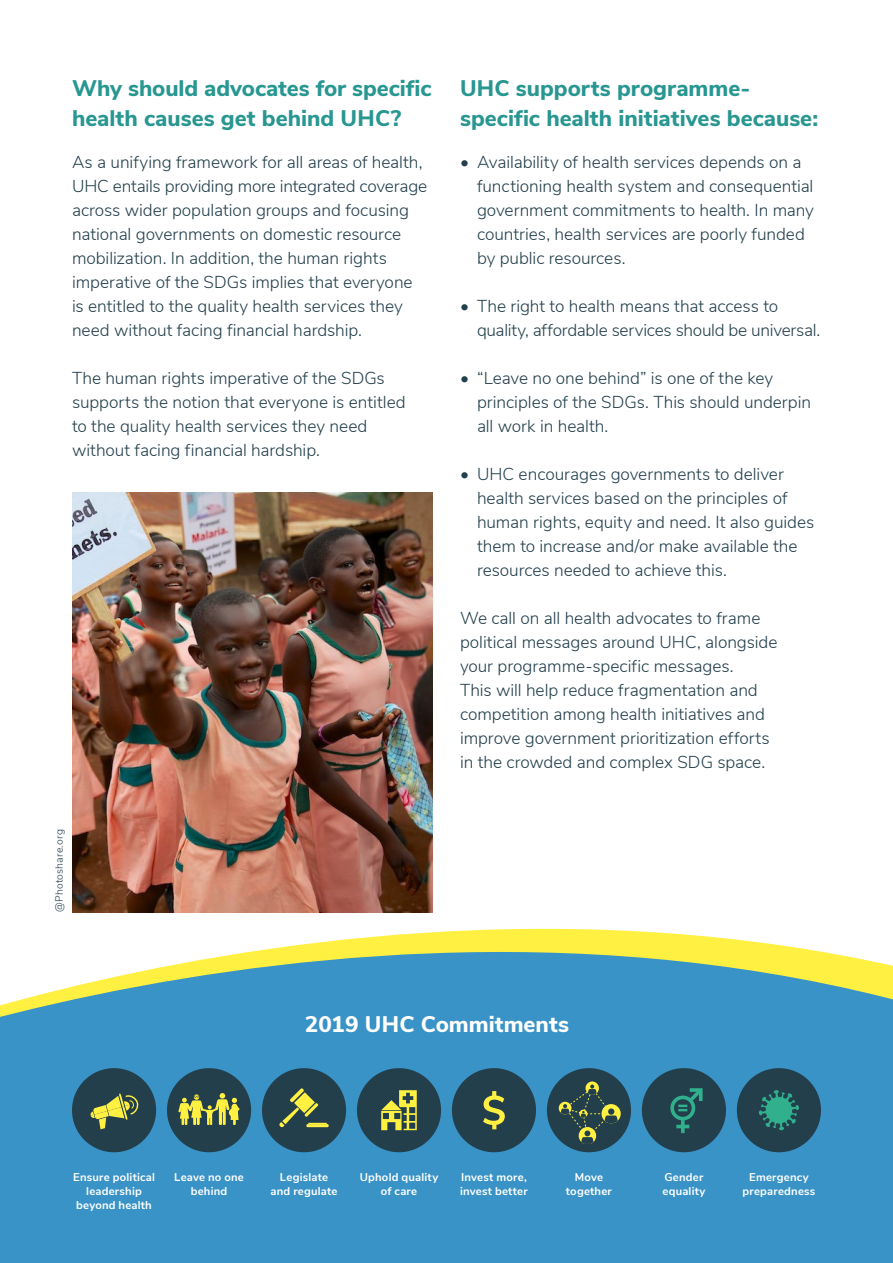
<style>
.page{position:relative;width:893px;height:1263px;background:#fff}
.page>*{position:absolute;margin:0;border:0;box-sizing:border-box;transform-origin:0 0}
.t1{font:800 22.5px/30px "Nunito Sans";color:#289691}
.t2{font:800 22.5px "Nunito Sans";color:#fff}
.t3{font:300 17.25px/24px "Nunito Sans";letter-spacing:-.005em;color:#233f4c}
.t4{font:700 11.25px/14.2px "Nunito Sans";letter-spacing:.02em;color:#fff;text-align:center}
.t5{font:300 10.5px "Nunito Sans";letter-spacing:.015em;color:#233f4c}
</style>
<div class="page">
<img style="left:72px;top:492px;width:361px;height:261px">
<img style="left:72px;top:753px;width:361px;height:23px">
<svg style="left:0;top:776px;width:893px;height:487px;fill:#3a93c6"></svg>
<div style="left:72px;top:1068px;width:84px;height:84px;background:#233f4c;border-radius:50%"></div>
<svg style="left:90px;top:1093px;width:49px;height:36px"></svg>
<div style="left:452px;top:1068px;width:84px;height:84px;background:#233f4c;border-radius:50%"></div>
<svg style="left:483px;top:1091px;width:22px;height:38px"></svg>
<div style="left:167px;top:1068px;width:84px;height:84px;background:#233f4c;border-radius:50%"></div>
<svg style="left:178px;top:1093px;width:62px;height:32px"></svg>
<div style="left:547px;top:1068px;width:84px;height:84px;background:#233f4c;border-radius:50%"></div>
<svg style="left:585px;top:1081px;width:14px;height:14px"></svg>
<svg style="left:601px;top:1104px;width:20px;height:19px"></svg>
<div style="left:559px;top:1102px;width:12px;height:12px;background:#fff042;border-radius:50%"></div>
<svg style="left:561px;top:1084px;width:58px;height:60px"></svg>
<div style="left:262px;top:1068px;width:84px;height:84px;background:#233f4c;border-radius:50%"></div>
<hr style="left:306px;top:1124px;width:23px;height:3px;background:#fff042">
<svg style="left:279px;top:1088px;width:48px;height:39px"></svg>
<div style="left:642px;top:1068px;width:84px;height:84px;background:#233f4c;border-radius:50%"></div>
<div style="left:670px;top:1095px;width:25px;height:25px;border:4px solid #30b08c;border-radius:50%"></div>
<svg style="left:681px;top:1120px;width:4px;height:13px"></svg>
<svg style="left:676px;top:1125px;width:13px;height:3px"></svg>
<svg style="left:678px;top:1088px;width:25px;height:23px"></svg>
<div style="left:357px;top:1068px;width:84px;height:84px;background:#233f4c;border-radius:50%"></div>
<svg style="left:381px;top:1090px;width:36px;height:40px"></svg>
<div style="left:737px;top:1068px;width:84px;height:84px;background:#233f4c;border-radius:50%"></div>
<svg style="left:759px;top:1090px;width:40px;height:40px"></svg>
<h1 class="t1" style="left:72px;top:72px;width:361px">Why should advocates for specific health causes get behind UHC?</h1>
<p class="t3" style="left:72px;top:149px;width:357px">As a unifying framework for all areas of health, UHC entails providing more integrated coverage across wider population groups and focusing national governments on domestic resource mobilization. In addition, the human rights imperative of the SDGs implies that everyone is entitled to the quality health services they need without facing financial hardship.</p>
<p class="t3" style="left:72px;top:365px;width:335px">The human rights imperative of the SDGs supports the notion that everyone is entitled to the quality health services they need without facing financial hardship.</p>
<p class="t5" style="left:51px;top:912px;width:84px;rotate:-90deg">@Photoshare.org</p>
<h1 class="t1" style="left:460px;top:72px;width:360px">UHC supports programme&shy;specific health initiatives because:</h1>
<p class="t3" style="left:477px;top:149px;width:339px;text-indent:-17px">• Availability of health services depends on a functioning health system and consequential government commitments to health. In many countries, health services are poorly funded by public resources.</p>
<p class="t3" style="left:477px;top:293px;width:345px;text-indent:-17px">• The right to health means that access to quality, affordable services should be universal.</p>
<p class="t3" style="left:477px;top:365px;width:336px;text-indent:-17px">• “Leave no one behind” is one of the key principles of the SDGs. This should underpin all work in health.</p>
<p class="t3" style="left:477px;top:461px;width:339px;text-indent:-17px">• UHC encourages governments to deliver health services based on the principles of human rights, equity and need. It also guides them to increase and/or make available the resources needed to achieve this.</p>
<p class="t3" style="left:460px;top:605px;width:319px">We call on all health advocates to frame political messages around UHC, alongside your programme-specific messages.<br>This will help reduce fragmentation and competition among health initiatives and improve government prioritization efforts in the crowded and complex SDG space.</p>
<h1 class="t2" style="left:305px;top:1008px;width:266px">2019 UHC Commitments</h1>
<p class="t4" style="left:73px;top:1169px;width:83px">Ensure political leadership beyond health</p>
<p class="t4" style="left:460px;top:1169px;width:69px;text-align:left">Invest more, invest better</p>
<p class="t4" style="left:271px;top:1169px;width:68px">Legislate and regulate</p>
<p class="t4" style="left:662px;top:1169px;width:44px;text-align:left">Gender equality</p>
<p class="t4" style="left:360px;top:1169px;width:80px">Uphold quality of care</p>
<p class="t4" style="left:742px;top:1169px;width:74px">Emergency preparedness</p>
<p class="t4" style="left:174px;top:1169px;width:71px">Leave no one behind</p>
<p class="t4" style="left:566px;top:1169px;width:47px">Move together</p>
</div>
